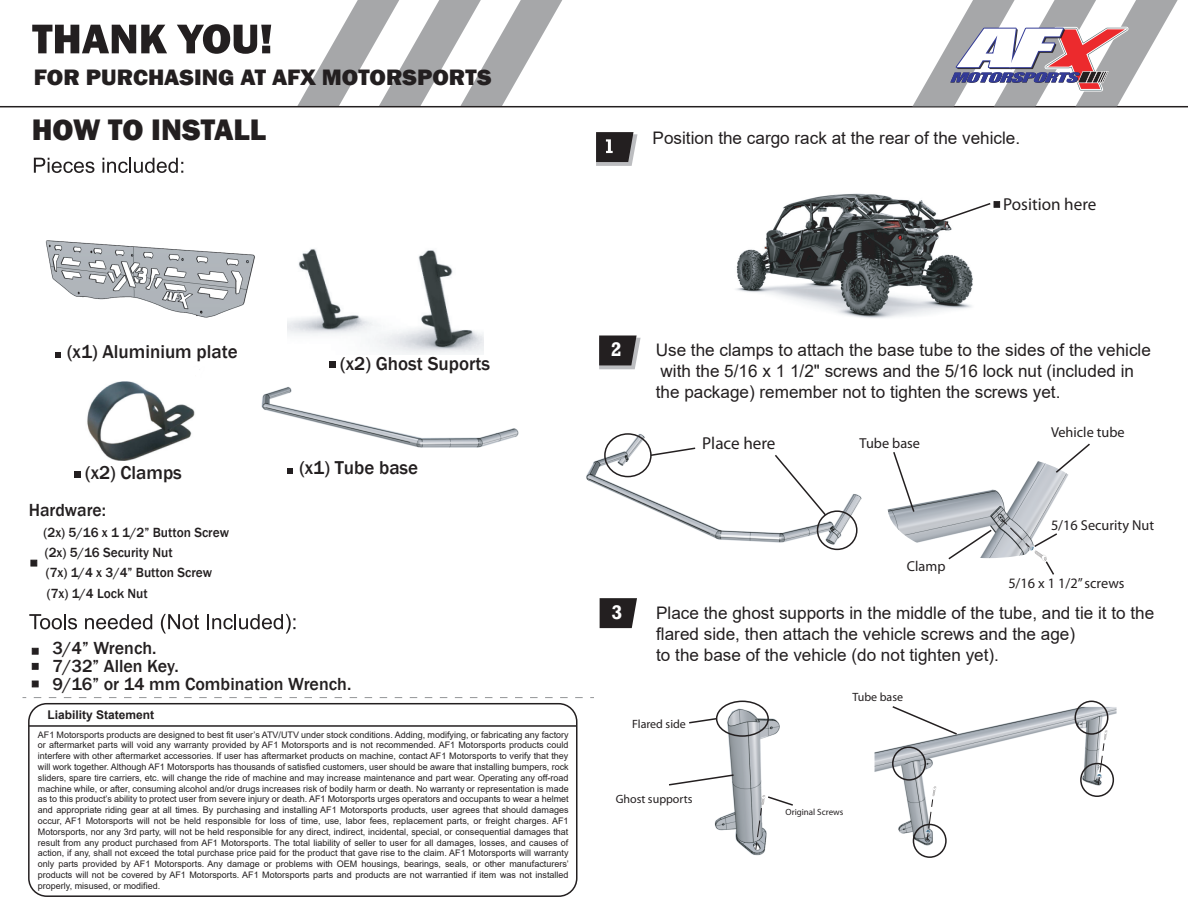
<style>
.page{position:relative;width:1188px;height:918px;background:#fff}
.page>*{position:absolute;margin:0;border:0;box-sizing:border-box;transform-origin:0 0}
.t1{font:800 30.45px "Franklin Gothic";color:#231f20}
.t2{font:800 22.95px "Franklin Gothic";color:#231f20;scale:1.04 1}
.t3{font:700 20.25px "Rockwell";color:#fff}
.t4{font:500 19.2px "Franklin Gothic";color:#231f20}
.t5{font:500 18px/18px "Franklin Gothic";color:#231f20}
.t6{font:17.25px/20.7px "Arial";color:#231f20}
.t7{font:17.25px "Myriad Pro";color:#231f20}
.t8{font:14.4px "Myriad Pro";color:#231f20}
.t9{font:500 13.65px/20.7px "Franklin Gothic";color:#231f20}
.t10{font:12px "Myriad Pro";color:#231f20}
.t11{font:700 12px "Arial";color:#231f20}
.t12{font:9px/10.8px "Arial";color:#231f20;text-align:justify}
.t13{font:9px "Myriad Pro";color:#231f20}
</style>
<div class="page">
<img style="left:586px;top:433px;width:276px;height:118px">
<svg style="left:297px;top:0;width:265px;height:106px"></svg>
<svg style="left:34px;top:158px;width:60px;height:15px"></svg>
<svg style="left:103px;top:158px;width:80px;height:15px"></svg>
<svg style="left:29px;top:614px;width:48px;height:15px"></svg>
<svg style="left:85px;top:614px;width:67px;height:15px"></svg>
<svg style="left:161px;top:614px;width:38px;height:20px"></svg>
<svg style="left:207px;top:614px;width:88px;height:20px"></svg>
<svg style="left:596px;top:132px;width:41px;height:34px"></svg>
<div style="left:32px;top:648px;width:7px;height:7px;background:#231f20;border:1px solid #231f20"></div>
<svg style="left:31px;top:560px;width:6px;height:6px"></svg>
<svg style="left:32px;top:25px;width:135px;height:28px"></svg>
<svg style="left:177px;top:24px;width:94px;height:30px"></svg>
<div style="left:32px;top:663px;width:7px;height:7px;background:#231f20;border:1px solid #231f20"></div>
<div style="left:28px;top:703px;width:550px;height:194px;border:2px solid #231f20;border-radius:18px"></div>
<hr style="left:29px;top:725px;width:548px;height:2px;background:#231f20">
<svg style="left:32px;top:681px;width:7px;height:6px"></svg>
<svg style="left:55px;top:352px;width:5px;height:6px"></svg>
<svg style="left:34px;top:697px;width:560px;height:1px"></svg>
<hr style="left:0;top:106px;width:1188px;height:1px;background:#231f20">
<svg style="left:599px;top:336px;width:42px;height:33px"></svg>
<svg style="left:912px;top:0;width:266px;height:107px"></svg>
<svg style="left:74px;top:471px;width:6px;height:6px"></svg>
<img style="left:45px;top:240px;width:210px;height:78px">
<img style="left:287px;top:249px;width:196px;height:106px">
<img style="left:87px;top:369px;width:113px;height:92px">
<img style="left:261px;top:387px;width:258px;height:61px">
<svg style="left:287px;top:468px;width:6px;height:6px"></svg>
<div style="left:329px;top:361px;width:6px;height:7px;background:#231f20"></div>
<img style="left:736px;top:193px;width:237px;height:125px">
<svg style="left:934px;top:202px;width:57px;height:22px"></svg>
<svg style="left:994px;top:201px;width:6px;height:7px"></svg>
<div style="left:817px;top:510px;width:41px;height:40px;border:2px solid #231f20;border-radius:50%"></div>
<div style="left:604px;top:433px;width:48px;height:44px;border:2px solid #231f20;border-radius:50%"></div>
<svg style="left:649px;top:447px;width:48px;height:10px"></svg>
<svg style="left:773px;top:453px;width:55px;height:64px"></svg>
<img style="left:887px;top:461px;width:181px;height:97px">
<svg style="left:892px;top:452px;width:24px;height:61px"></svg>
<svg style="left:1054px;top:443px;width:36px;height:31px"></svg>
<svg style="left:947px;top:528px;width:46px;height:32px"></svg>
<svg style="left:1000px;top:518px;width:59px;height:57px"></svg>
<svg style="left:600px;top:598px;width:37px;height:30px"></svg>
<img style="left:874px;top:701px;width:243px;height:151px">
<div style="left:913px;top:824px;width:34px;height:34px;border:2px solid #231f20;border-radius:50%"></div>
<div style="left:1080px;top:763px;width:34px;height:34px;border:2px solid #231f20;border-radius:50%"></div>
<div style="left:892px;top:746px;width:34px;height:35px;border:2px solid #231f20;border-radius:50%"></div>
<div style="left:1075px;top:701px;width:33px;height:34px;border:2px solid #231f20;border-radius:50%"></div>
<img style="left:714px;top:707px;width:66px;height:149px">
<div style="left:716px;top:701px;width:53px;height:36px;border:2px solid #231f20;border-radius:50%"></div>
<svg style="left:689px;top:717px;width:29px;height:7px"></svg>
<svg style="left:891px;top:705px;width:68px;height:31px"></svg>
<svg style="left:923px;top:786px;width:13px;height:56px"></svg>
<svg style="left:1094px;top:730px;width:14px;height:56px"></svg>
<svg style="left:755px;top:795px;width:38px;height:55px"></svg>
<svg style="left:669px;top:773px;width:66px;height:14px"></svg>
<h2 class="t2" style="left:34px;top:63px;width:442px">FOR PURCHASING AT AFX MOTORSPORTS</h2>
<h1 class="t1" style="left:32px;top:110px;width:236px">HOW TO INSTALL</h1>
<h3 class="t6" style="left:653px;top:128px;width:369px">Position the cargo rack at the rear of the vehicle.</h3>
<h3 class="t7" style="left:1003px;top:194px;width:95px">Position here</h3>
<h3 class="t4" style="left:67px;top:339px;width:172px">(x1) Aluminium plate</h3>
<h3 class="t4" style="left:85px;top:461px;width:98px">(x2) Clamps</h3>
<h3 class="t5" style="left:29px;top:501px;width:79px">Hardware:</h3>
<h3 class="t9" style="left:44px;top:522px;width:187px">(2x) 5/16 x 1 1/2” Button Screw (2x) 5/16 Security Nut</h3>
<h3 class="t9" style="left:46px;top:563px;width:168px">(7x) 1/4 x 3/4” Button Screw (7x) 1/4 Lock Nut</h3>
<h3 class="t4" style="left:340px;top:351px;width:151px">(x2) Ghost Suports</h3>
<h3 class="t4" style="left:299px;top:456px;width:120px">(x1) Tube base</h3>
<h3 class="t5" style="left:52px;top:639px;width:301px">3/4” Wrench.<br>7/32” Allen Key.<br>9/16” or 14 mm Combination Wrench.</h3>
<h3 class="t11" style="left:48px;top:706px;width:108px">Liability Statement</h3>
<p class="t12" style="left:38px;top:729px;width:532px">AF1 Motorsports products are designed to best fit user’s ATV/UTV under stock conditions. Adding, modifying, or fabricating any factory or aftermarket parts will void any warranty provided by AF1 Motorsports and is not recommended. AF1 Motorsports products could interfere with other aftermarket accessories. If user has aftermarket products on machine, contact AF1 Motorsports to verify that they will work together. Although AF1 Motorsports has thousands of satisfied customers, user should be aware that installing bumpers, rock sliders, spare tire carriers, etc. will change the ride of machine and may increase maintenance and part wear. Operating any off-road machine while, or after, consuming alcohol and/or drugs increases risk of bodily harm or death. No warranty or representation is made as to this product’s ability to protect user from severe injury or death. AF1 Motorsports urges operators and occupants to wear a helmet and appropriate riding gear at all times. By purchasing and installing AF1 Motorsports products, user agrees that should damages occur, AF1 Motorsports will not be held responsible for loss of time, use, labor fees, replacement parts, or freight charges. AF1<br>Motorsports, nor any 3rd party, will not be held responsible for any direct, indirect, incidental, special, or consequential damages that result from any product purchased from AF1 Motorsports. The total liability of seller to user for all damages, losses, and causes of action, if any, shall not exceed the total purchase price paid for the product that gave rise to the claim. AF1 Motorsports will warranty only parts provided by AF1 Motorsports. Any damage or problems with OEM housings, bearings, seals, or other manufacturers’ products will not be covered by AF1 Motorsports. AF1 Motorsports parts and products are not warrantied if item was not installed properly, misused, or modified.</p>
<h3 class="t3" style="left:611px;top:337px;width:13px">2</h3>
<h3 class="t6" style="left:656px;top:340px;width:497px">Use the clamps to attach the base tube to the sides of the vehicle with the 5/16 x 1 1/2" screws and the 5/16 lock nut (included in the package) remember not to tighten the screws yet.</h3>
<h3 class="t7" style="left:702px;top:432px;width:75px">Place here</h3>
<h3 class="t8" style="left:1051px;top:423px;width:75px">Vehicle tube</h3>
<h3 class="t8" style="left:860px;top:435px;width:62px">Tube base</h3>
<h3 class="t8" style="left:907px;top:557px;width:40px">Clamp</h3>
<h3 class="t8" style="left:1051px;top:517px;width:105px">5/16 Security Nut</h3>
<h3 class="t8" style="left:1008px;top:574px;width:118px">5/16 x 1 1/2” screws</h3>
<h3 class="t3" style="left:611px;top:600px;width:13px">3</h3>
<h3 class="t6" style="left:656px;top:602px;width:500px">Place the ghost supports in the middle of the tube, and tie it to the flared side, then attach the vehicle screws and the age)<br>to the base of the vehicle (do not tighten yet).</h3>
<h3 class="t10" style="left:632px;top:717px;width:55px">Flared side</h3>
<h3 class="t10" style="left:616px;top:791px;width:78px">Ghost supports</h3>
<h3 class="t10" style="left:852px;top:690px;width:52px">Tube base</h3>
<p class="t13" style="left:786px;top:806px;width:59px">Original Screws</p>
</div>
